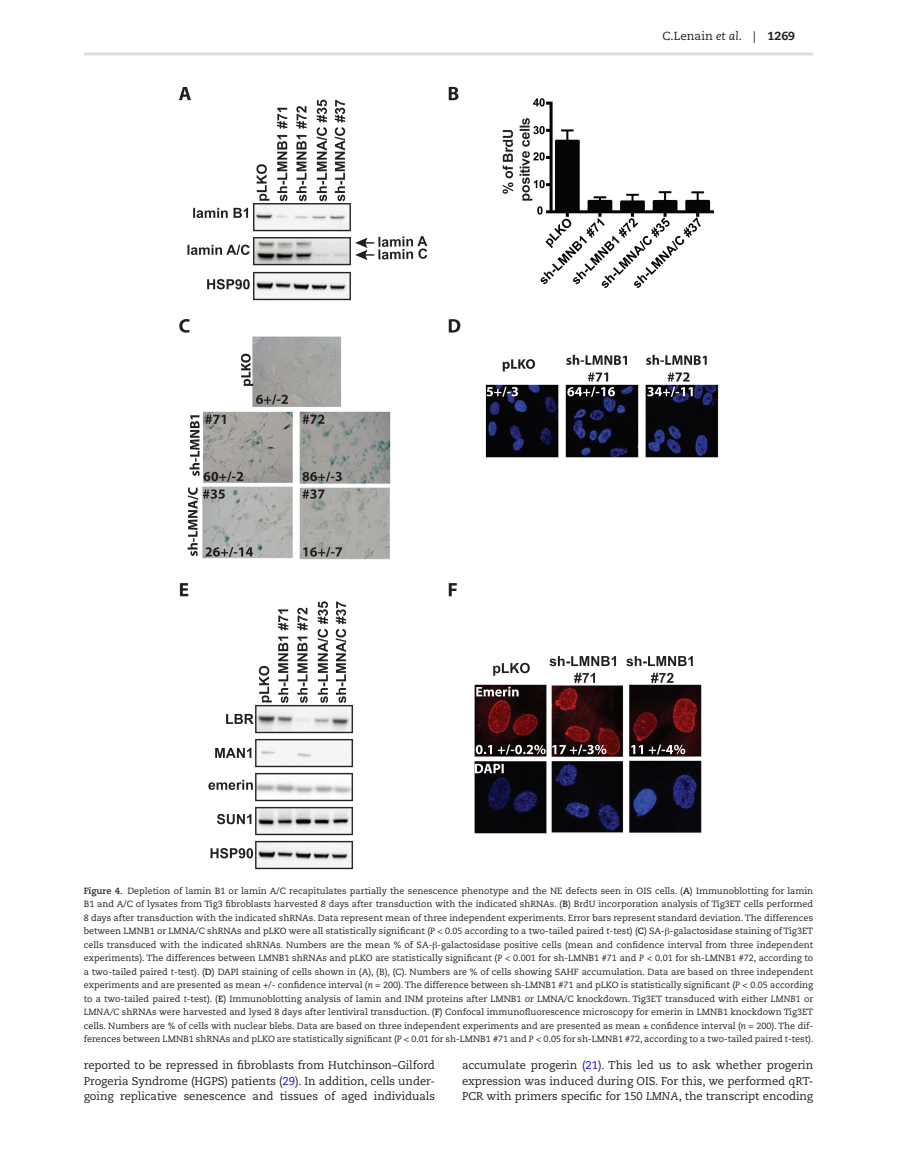
<style>
.page{position:relative;width:897px;height:1165px;background:#fff}
.page>*{position:absolute;margin:0;border:0;box-sizing:border-box;transform-origin:0 0}
.t1{font:11.7px "Caecilia LT Std";color:#231f20}
.t2{font:11.25px/15.8px "Caecilia LT Std";letter-spacing:-.005em;color:#231f20;text-align:justify}
.t3{font:9px/13.5px "Caecilia LT Std";color:#231f20;text-align:justify}
.s1{font-style:italic}
.s2{font-weight:800}
.s3{font-weight:700}
.s4{font-family:"Gandhari Unicode"}
.s5{color:#00f}
</style>
<div class="page">
<hr style="left:84px;top:52px;width:729px;height:3px;background:#dcdddf">
<img style="left:179px;top:87px;width:539px;height:782px">
<p class="t1" style="left:662px;top:30px;width:134px">C.Lenain <span class="s1">et al</span>. | <span class="s2">1269</span></p>
<p class="t3" style="left:84px;top:883px;width:731px"><span class="s3">Figure 4.</span> Depletion of lamin B1 or lamin A/C recapitulates partially the senescence phenotype and the NE defects seen in OIS cells. (<span class="s3">A</span>) Immunoblotting for lamin B1 and A/C of lysates from Tig3 fibroblasts harvested 8 days after transduction with the indicated shRNAs. (<span class="s3">B</span>) BrdU incorporation analysis of Tig3ET cells performed 8 days after transduction with the indicated shRNAs. Data represent mean of three independent experiments. Error bars represent standard deviation. The differences between LMNB1 or LMNA/C shRNAs and pLKO were all statistically significant (<span class="s1">P</span> &lt; 0.05 according to a two-tailed paired <span class="s1">t</span>-test) (<span class="s3">C</span>) SA-<span class="s4">β</span>-galactosidase staining of Tig3ET cells transduced with the indicated shRNAs. Numbers are the mean % of SA-<span class="s4">β</span>-galactosidase positive cells (mean and confidence interval from three independent experiments). The differences between LMNB1 shRNAs and pLKO are statistically significant (<span class="s1">P</span> &lt; 0.001 for sh-LMNB1 #71 and <span class="s1">P</span> &lt; 0.01 for sh-LMNB1 #72, according to a two-tailed paired <span class="s1">t</span>-test). (<span class="s3">D</span>) DAPI staining of cells shown in (A), (B), (C). Numbers are % of cells showing SAHF accumulation. Data are based on three independent experiments and are presented as mean +/- confidence interval (<span class="s1">n</span> = 200). The difference between sh-LMNB1 #71 and pLKO is statistically significant (<span class="s1">P</span> &lt; 0.05 according to a two-tailed paired <span class="s1">t</span>-test). (<span class="s3">E</span>) Immunoblotting analysis of lamin and INM proteins after LMNB1 or LMNA/C knockdown. Tig3ET transduced with either <span class="s1">LMNB1</span> or <span class="s1">LMNA/C</span> shRNAs were harvested and lysed 8 days after lentiviral transduction. (<span class="s3">F</span>) Confocal immunofluorescence microscopy for emerin in LMNB1 knockdown Tig3ET cells. Numbers are % of cells with nuclear blebs. Data are based on three independent experiments and are presented as mean ± confidence interval (<span class="s1">n</span> = 200). The dif&shy;ferences between LMNB1 shRNAs and pLKO are statistically significant (<span class="s1">P</span> &lt; 0.01 for sh-LMNB1 #71 and <span class="s1">P</span> &lt; 0.05 for sh-LMNB1 #72, according to a two-tailed paired <span class="s1">t</span>-test).</p>
<p class="t2" style="left:84px;top:1057px;width:353px">reported to be repressed in fibroblasts from Hutchinson–Gilford Progeria Syndrome (HGPS) patients (<span class="s5">29</span>). In addition, cells under&shy;going replicative senescence and tissues of aged individuals</p>
<p class="t2" style="left:462px;top:1057px;width:353px">accumulate progerin (<span class="s5">21</span>). This led us to ask whether progerin expression was induced during OIS. For this, we performed qRT-PCR with primers specific for 150 <span class="s1">LMNA</span>, the transcript encoding</p>
</div>
